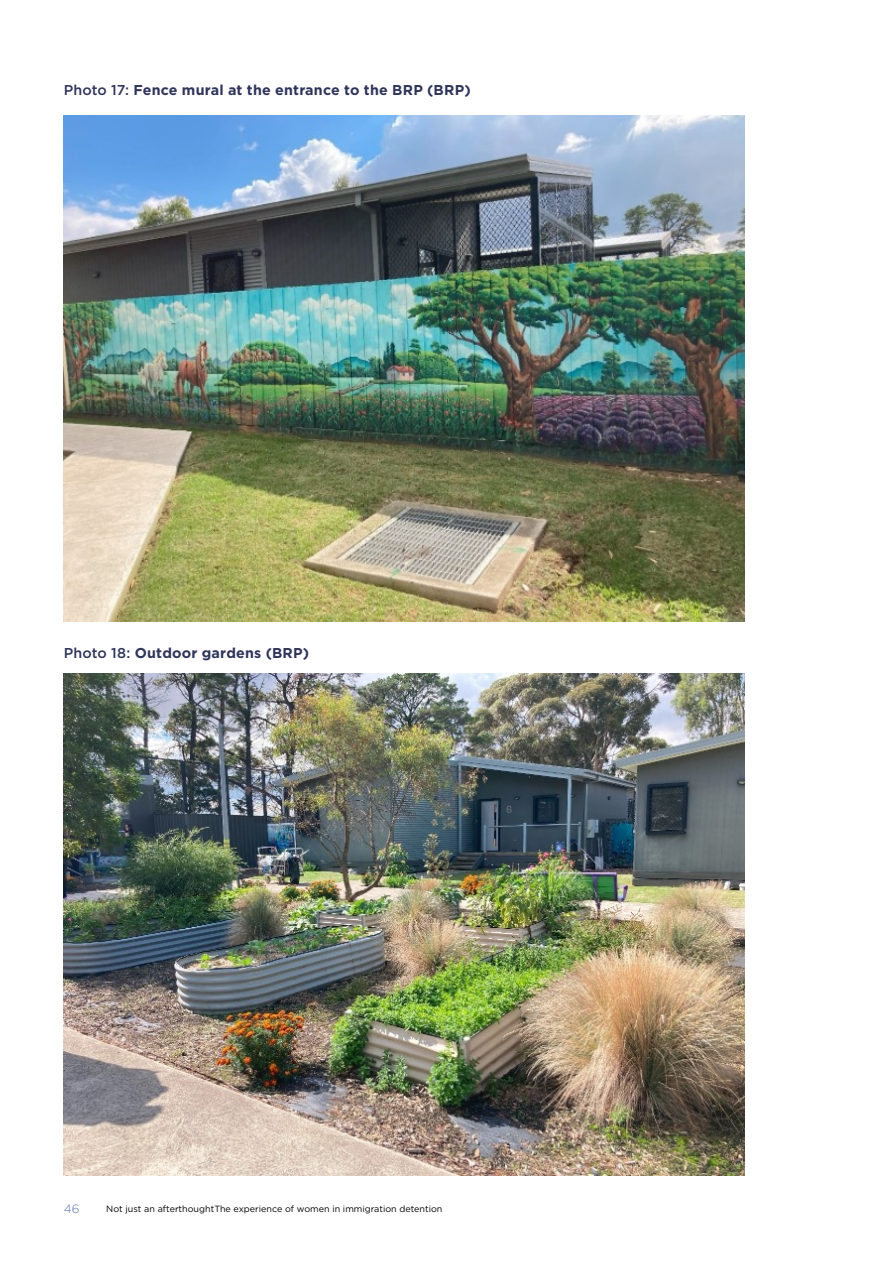
<style>
.page{position:relative;width:893px;height:1263px;background:#fff}
.page>*{position:absolute;margin:0;border:0;box-sizing:border-box;transform-origin:0 0}
.Figure_Caption{font:700 14.25px "Gotham";letter-spacing:.015em;color:#2f345a}
.t1{font:300 12px "Gotham";color:#5372b3}
.t2{font:9px "Gotham";color:#000}
.s1{font-weight:500}
</style>
<div class="page">
<img style="left:64px;top:115px;width:680px;height:506px">
<img style="left:64px;top:673px;width:680px;height:502px">
<p class="Figure_Caption" style="left:64px;top:82px;width:409px"><span class="s1">Photo 17:</span> Fence mural at the entrance to the BRP (BRP)</p>
<p class="Figure_Caption" style="left:64px;top:645px;width:247px"><span class="s1">Photo 18:</span> Outdoor gardens (BRP)</p>
<p class="t1" style="left:64px;top:1202px;width:17px">46</p>
<p class="t2" style="left:106px;top:1204px;width:338px">Not just an afterthoughtThe experience of women in immigration detention</p>
</div>
